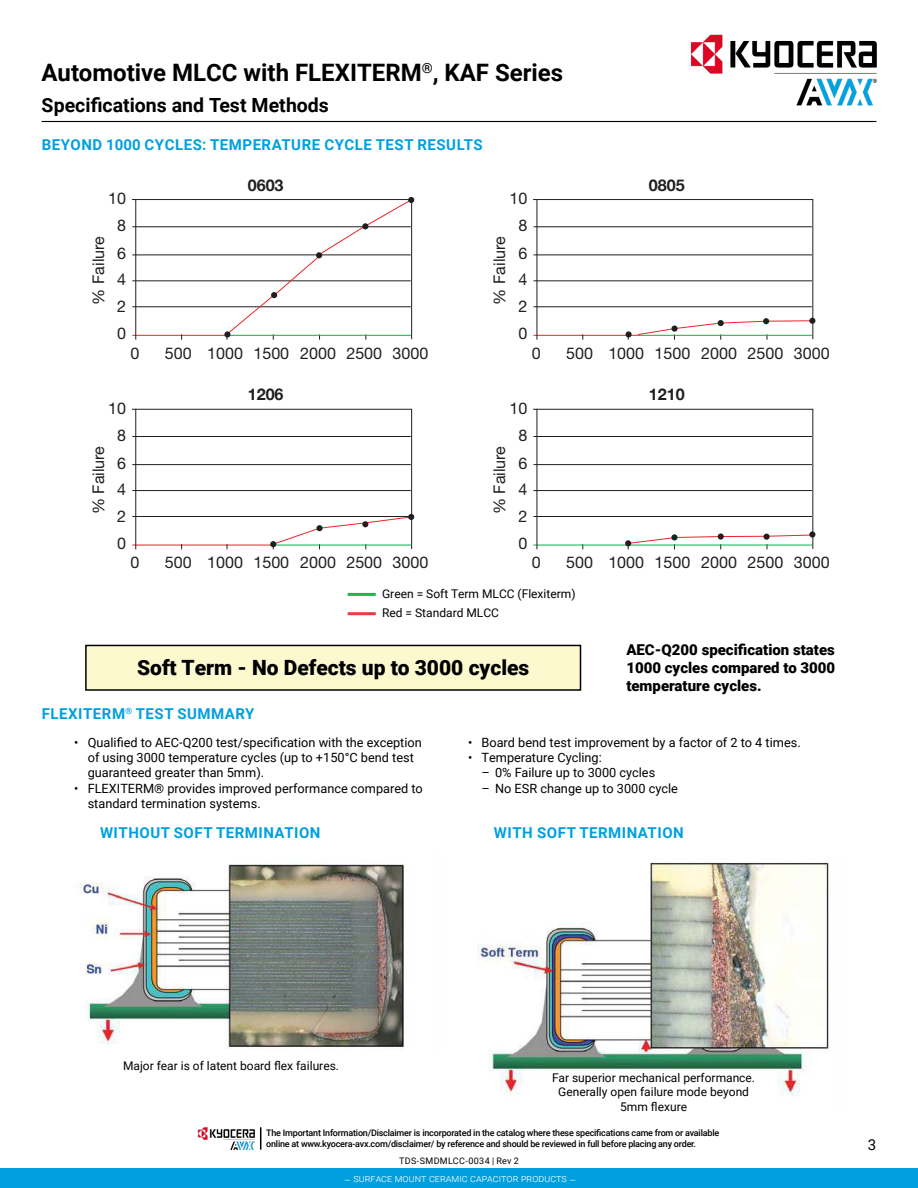
<style>
.page{position:relative;width:918px;height:1188px;background:#fff}
.page>*{position:absolute;margin:0;border:0;box-sizing:border-box;transform-origin:0 0}
.t1{font:700 24px "Roboto";color:#000}
.t2{font:900 21px "Roboto";color:#000}
.t3{font:700 19.5px "Roboto";color:#000}
.t4{font:16.05px/27px "Helvetica Neue LT Std";color:#211e1f;text-align:center}
.t5{font:700 16.05px "Helvetica Neue";color:#211e1f}
.t6{font:700 15px "Roboto";letter-spacing:.035em;color:#00a0df}
.t7{font:900 15px/18px "Roboto";color:#000;text-align:justify}
.t8{font:15px "Roboto";color:#000}
.t9{font:12.75px/15.3px "Roboto";color:#000}
.t10{font:12px/14.4px "Roboto";color:#000;text-align:center}
.t11{font:300 10.5px "Roboto";color:#fff}
.t12{font:500 9px/10.8px "Roboto";letter-spacing:-.025em;color:#000}
.t13{font:9px "Roboto";letter-spacing:.03em;color:#000}
</style>
<div class="page">
<hr style="left:42px;top:121px;width:834px;height:1px;background:#000">
<svg style="left:131px;top:197px;width:283px;height:143px"></svg>
<svg style="left:131px;top:408px;width:283px;height:142px"></svg>
<svg style="left:533px;top:199px;width:282px;height:141px"></svg>
<svg style="left:533px;top:408px;width:281px;height:142px"></svg>
<div style="left:809px;top:531px;width:6px;height:7px;background:#211e1f;border-radius:50%"></div>
<div style="left:86px;top:645px;width:494px;height:45px;background:#fcf9ce"></div>
<div style="left:85px;top:645px;width:496px;height:46px;border:2px solid #000"></div>
<img style="left:74px;top:859px;width:330px;height:190px">
<img style="left:477px;top:860px;width:352px;height:236px">
<hr style="left:348px;top:593px;width:28px;height:3px;background:#26b24c">
<hr style="left:348px;top:612px;width:28px;height:3px;background:#ef3a41">
<img style="left:669px;top:34px;width:208px;height:87px">
<div style="left:0;top:1169px;width:918px;height:19px;background:#00a0df"></div>
<img style="left:198px;top:1127px;width:57px;height:23px">
<svg style="left:260px;top:1127px;width:1px;height:23px"></svg>
<h1 class="t1" style="left:42px;top:55px;width:523px">Automotive MLCC with FLEXITERM<sup>®</sup>, KAF Series</h1>
<h3 class="t3" style="left:42px;top:92px;width:289px">Specifications and Test Methods</h3>
<p class="t6" style="left:42px;top:134px;width:442px">BEYOND 1000 CYCLES: TEMPERATURE CYCLE TEST RESULTS</p>
<p class="t4" style="left:108px;top:185px;width:19px">10<br>8<br>6<br>4<br>2<br>0</p>
<p class="t4" style="left:85px;top:305px;width:70px;rotate:-90deg">% Failure</p>
<p class="t5" style="left:248px;top:175px;width:37px">0603</p>
<p class="t4" style="left:509px;top:185px;width:19px">10<br>8<br>6<br>4<br>2<br>0</p>
<p class="t4" style="left:486px;top:305px;width:70px;rotate:-90deg">% Failure</p>
<p class="t5" style="left:649px;top:175px;width:37px">0805</p>
<p class="t4" style="left:131px;top:339px;width:10px">0</p>
<p class="t4" style="left:165px;top:339px;width:126px">500 1000 1500</p>
<p class="t4" style="left:300px;top:339px;width:130px">2000 2500 3000</p>
<p class="t4" style="left:532px;top:339px;width:10px">0</p>
<p class="t4" style="left:566px;top:339px;width:126px">500 1000 1500</p>
<p class="t4" style="left:701px;top:339px;width:130px">2000 2500 3000</p>
<p class="t4" style="left:108px;top:394px;width:19px">10<br>8<br>6<br>4<br>2<br>0</p>
<p class="t4" style="left:85px;top:514px;width:70px;rotate:-90deg">% Failure</p>
<p class="t5" style="left:248px;top:385px;width:37px">1206</p>
<p class="t4" style="left:509px;top:394px;width:19px">10<br>8<br>6<br>4<br>2<br>0</p>
<p class="t4" style="left:486px;top:514px;width:70px;rotate:-90deg">% Failure</p>
<p class="t5" style="left:649px;top:385px;width:37px">1210</p>
<p class="t4" style="left:131px;top:549px;width:10px">0</p>
<p class="t4" style="left:165px;top:549px;width:126px">500 1000 1500</p>
<p class="t4" style="left:300px;top:549px;width:130px">2000 2500 3000</p>
<p class="t4" style="left:532px;top:549px;width:10px">0</p>
<p class="t4" style="left:566px;top:549px;width:126px">500 1000 1500</p>
<p class="t4" style="left:701px;top:549px;width:130px">2000 2500 3000</p>
<p class="t10" style="left:382px;top:584px;width:195px;line-height:19.4px;text-align:left">Green = Soft Term MLCC (Flexiterm)<br>Red = Standard MLCC</p>
<h2 class="t2" style="left:137px;top:653px;width:394px">Soft Term - No Defects up to 3000 cycles</h2>
<p class="t7" style="left:626px;top:640px;width:210px">AEC-Q200 specification states 1000 cycles compared to 3000 temperature cycles.</p>
<p class="t6" style="left:42px;top:703px;width:214px">FLEXITERM<sup>®</sup> TEST SUMMARY</p>
<p class="t9" style="left:88px;top:734px;width:336px;text-indent:-14px">• Qualified to AEC-Q200 test/specification with the exception of using 3000 temperature cycles (up to +150°C bend test guaranteed greater than 5mm).</p>
<p class="t9" style="left:88px;top:780px;width:337px;text-indent:-14px">• FLEXITERM® provides improved performance compared to standard termination systems.</p>
<p class="t9" style="left:468px;top:734px;width:334px">• Board bend test improvement by a factor of 2 to 4 times.</p>
<p class="t9" style="left:468px;top:750px;width:135px">• Temperature Cycling:</p>
<p class="t9" style="left:482px;top:765px;width:175px">– 0% Failure up to 3000 cycles</p>
<p class="t9" style="left:482px;top:780px;width:198px">– No ESR change up to 3000 cycle</p>
<p class="t6" style="left:100px;top:822px;width:222px">WITHOUT SOFT TERMINATION</p>
<p class="t6" style="left:494px;top:822px;width:191px">WITH SOFT TERMINATION</p>
<p class="t10" style="left:123px;top:1058px;width:218px">Major fear is of latent board flex failures.</p>
<p class="t10" style="left:552px;top:1070px;width:205px">Far superior mechanical performance.<br>Generally open failure mode beyond<br>5mm flexure</p>
<p class="t12" style="left:266px;top:1127px;width:455px">The Important Information/Disclaimer is incorporated in the catalog where these specifications came from or available online at www.kyocera-avx.com/disclaimer/ by reference and should be reviewed in full before placing any order.</p>
<p class="t13" style="left:399px;top:1155px;width:121px">TDS-SMDMLCC-0034 | Rev 2</p>
<p class="t11" style="left:344px;top:1171px;width:234px">– SURFACE MOUNT CERAMIC CAPACITOR PRODUCTS –</p>
<p class="t8" style="left:868px;top:1134px;width:10px">3</p>
</div>
